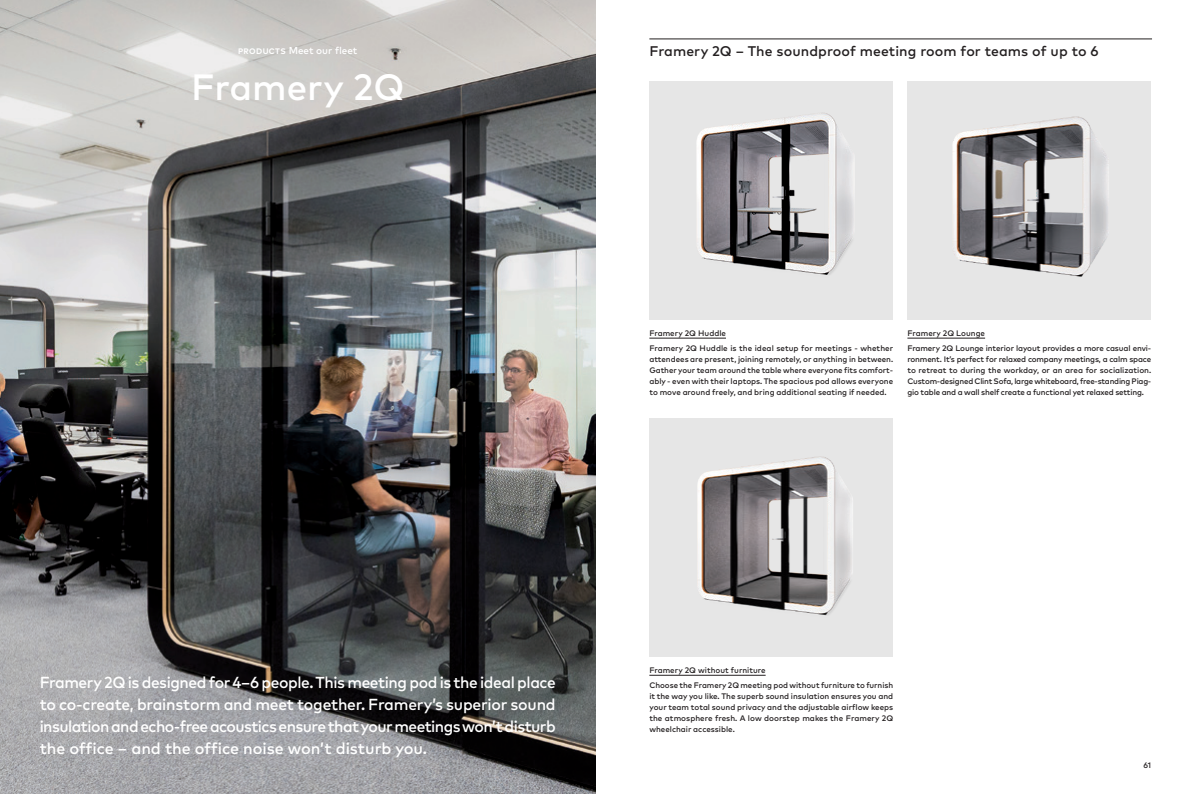
<style>
.page{position:relative;width:1191px;height:794px;background:#fff}
.page>*{position:absolute;margin:0;border:0;box-sizing:border-box;transform-origin:0 0}
.t1{font:500 36.6px "Mark Pro";color:#fff}
.t2{font:500 16px/22px "Mark Pro";letter-spacing:-.01em;color:#fff;text-align:justify}
.t3{font:500 14px "Mark Pro";letter-spacing:.005em;color:#231f20}
.t4{font:500 10px "Mark Pro";color:#fff}
.t5{font:500 8px/11px "Mark Pro";letter-spacing:-.005em;color:#231f20}
.s1{font-weight:700;font-size:8px}
</style>
<div class="page">
<svg style="left:0;top:0;width:595px;height:794px;background:#747575"></svg>
<div style="left:649px;top:82px;width:244px;height:238px;background:#e6e6e6"></div>
<div style="left:649px;top:419px;width:244px;height:238px;background:#e6e6e6"></div>
<div style="left:907px;top:82px;width:244px;height:238px;background:#e6e6e6"></div>
<hr style="left:649px;top:338px;width:77px;height:1px;background:#231f20">
<hr style="left:907px;top:338px;width:78px;height:1px;background:#231f20">
<hr style="left:649px;top:675px;width:116px;height:1px;background:#231f20">
<img style="left:696px;top:113px;width:159px;height:162px">
<img style="left:952px;top:116px;width:157px;height:161px">
<img style="left:697px;top:456px;width:156px;height:160px">
<hr style="left:649px;top:38px;width:503px;height:1px;background:#231f20">
<p class="t4" style="left:238px;top:43px;width:121px"><span class="s1">PRODUCTS</span> Meet our fleet</p>
<h1 class="t1" style="left:191px;top:60px;width:215px">Framery 2Q</h1>
<h3 class="t3" style="left:649px;top:41px;width:451px">Framery 2Q – The soundproof meeting room for teams of up to 6</h3>
<p class="t5" style="left:649px;top:325px;width:245px;line-height:15px">Framery 2Q Huddle<br>Framery 2Q Huddle is the ideal setup for meetings - whether</p>
<p class="t5" style="left:649px;top:353px;width:245px;text-align:justify">attendees are present, joining remotely, or anything in between.<br>Gather your team around the table where everyone fits comfort&shy;ably - even with their laptops. The spacious pod allows everyone to move around freely, and bring additional seating if needed.</p>
<p class="t5" style="left:907px;top:325px;width:245px;line-height:15px">Framery 2Q Lounge<br>Framery 2Q Lounge interior layout provides a more casual envi-</p>
<p class="t5" style="left:907px;top:353px;width:245px;text-align:justify">ronment. It’s perfect for relaxed company meetings, a calm space to retreat to during the workday, or an area for socialization.<br>Custom-designed Clint Sofa, large whiteboard, free-standing Piag&shy;gio table and a wall shelf create a functional yet relaxed setting.</p>
<p class="t2" style="left:40px;top:670px;width:517px">Framery 2Q is designed for 4–6 people. This meeting pod is the ideal place to co-create, brainstorm and meet together. Framery’s superior sound insulation and echo-free acoustics ensure that your meetings won’t disturb the office – and the office noise won’t disturb you.</p>
<p class="t5" style="left:649px;top:662px;width:245px;line-height:15px">Framery 2Q without furniture<br>Choose the Framery 2Q meeting pod without furniture to furnish</p>
<p class="t5" style="left:649px;top:690px;width:245px;text-align:justify">it the way you like. The superb sound insulation ensures you and your team total sound privacy and the adjustable airflow keeps the atmosphere fresh. A low doorstep makes the Framery 2Q wheelchair accessible.</p>
<p class="t5" style="left:1143px;top:759px;width:9px">61</p>
</div>
